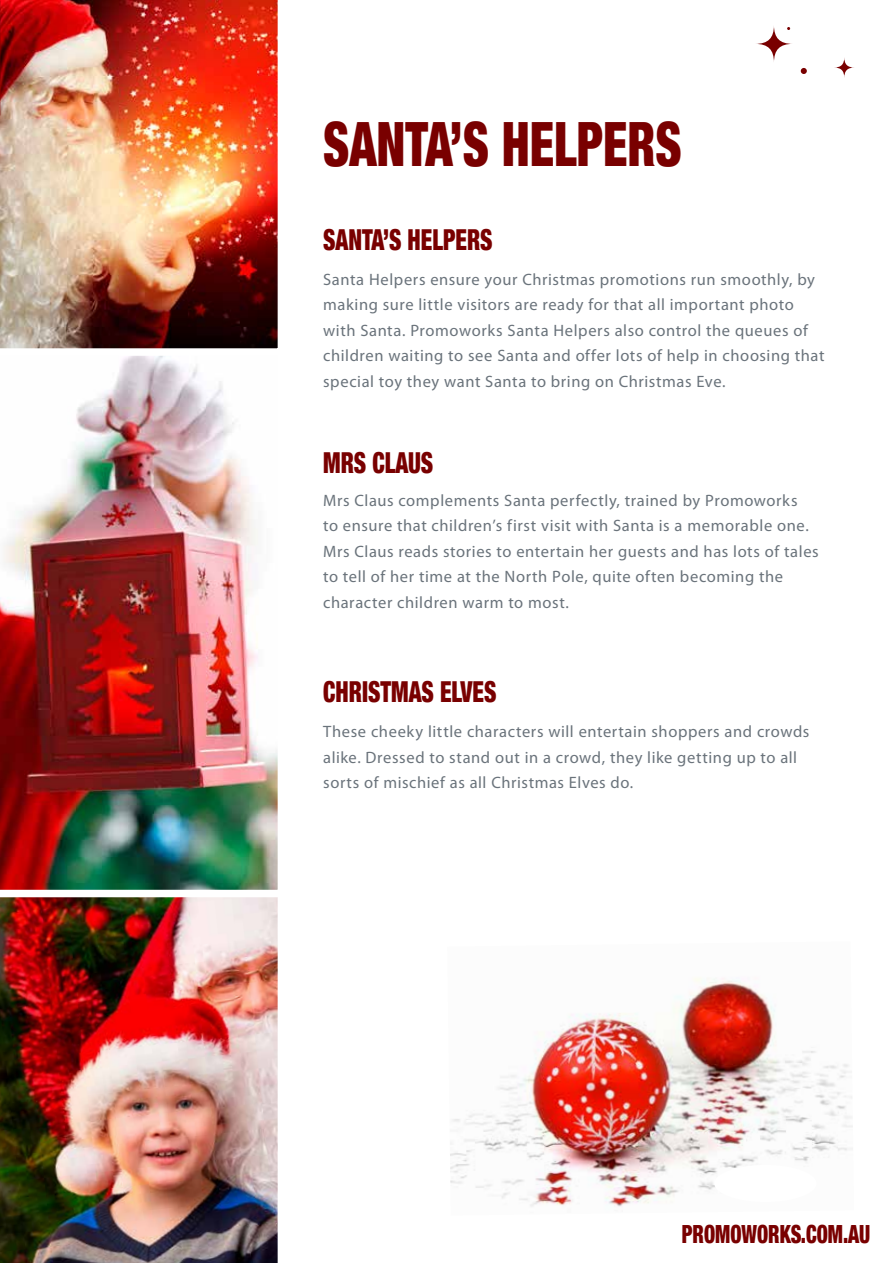
<style>
.page{position:relative;width:893px;height:1263px;background:#fff}
.page>*{position:absolute;margin:0;border:0;box-sizing:border-box;transform-origin:0 0}
.t1{font:900 condensed 61.2px "Helvetica Neue";color:#790000;scale:.8 1}
.t2{font:900 condensed 28.95px "Helvetica Neue";color:#790000;scale:.8 1}
.t3{font:900 condensed 25.05px "Helvetica Neue";color:#790000;scale:.8 1}
.t4{font:16.5px/25.5px "Myriad Pro";letter-spacing:.035em;color:#6a737b}
</style>
<div class="page">
<svg style="left:755px;top:25px;width:38px;height:38px"></svg>
<svg style="left:801px;top:68px;width:6px;height:6px"></svg>
<svg style="left:834px;top:57px;width:21px;height:21px"></svg>
<img style="left:0;top:897px;width:278px;height:366px">
<img style="left:0;top:356px;width:278px;height:534px">
<img style="left:0;top:0;width:278px;height:349px">
<img style="left:450px;top:978px;width:403px;height:229px">
<div style="left:714px;top:1165px;width:102px;height:37px;background:#fff;border-radius:50%"></div>
<h1 class="t1" style="left:323px;top:94px;width:450px">SANTA’S HELPERS</h1>
<h2 class="t2" style="left:323px;top:216px;width:213px">SANTA’S HELPERS</h2>
<p class="t4" style="left:323px;top:267px;width:503px">Santa Helpers ensure your Christmas promotions run smoothly, by making sure little visitors are ready for that all important photo with Santa. Promoworks Santa Helpers also control the queues of children waiting to see Santa and offer lots of help in choosing that special toy they want Santa to bring on Christmas Eve.</p>
<h2 class="t2" style="left:323px;top:438px;width:139px">MRS CLAUS</h2>
<p class="t4" style="left:323px;top:488px;width:497px">Mrs Claus complements Santa perfectly, trained by Promoworks<br>to ensure that children’s first visit with Santa is a memorable one.<br>Mrs Claus reads stories to entertain her guests and has lots of tales to tell of her time at the North Pole, quite often becoming the character children warm to most.</p>
<h2 class="t2" style="left:323px;top:668px;width:218px">CHRISTMAS ELVES</h2>
<p class="t4" style="left:323px;top:719px;width:488px">These cheeky little characters will entertain shoppers and crowds alike. Dressed to stand out in a crowd, they like getting up to all sorts of mischief as all Christmas Elves do.</p>
<h3 class="t3" style="left:682px;top:1213px;width:237px">PROMOWORKS.COM.AU</h3>
</div>
